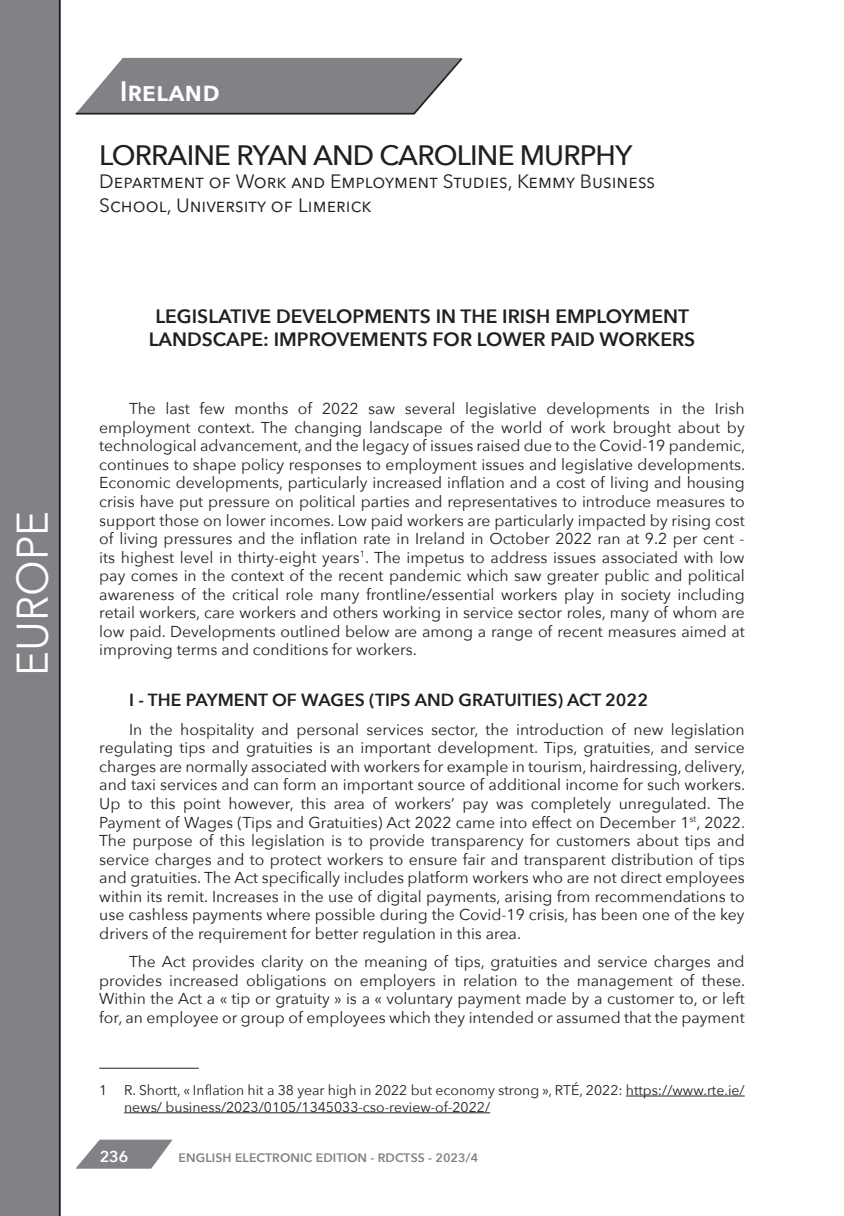
<style>
.page{position:relative;width:844px;height:1216px;background:#fff}
.page>*{position:absolute;margin:0;border:0;box-sizing:border-box;transform-origin:0 0}
.t1{font:44.1px "Avenir Next";color:#fff;scale:.95 1}
.Auteur{font:500 28px "Avenir Next";letter-spacing:-.03em;color:#231f20}
.t2{font:600 28px "Avenir Next";color:#fff}
.Titre_Actualité{font:600 19.25px/23.1px "Avenir Next";color:#231f20;text-align:center}
.Univ__rattachement{font:19.25px/23.1px "Avenir Next";color:#231f20}
.Titre_I_actua{font:600 17.5px "Avenir Next";color:#231f20}
.Corps_Texte_actua{font:15.75px/18.6px "Avenir Next";color:#231f20;text-align:justify}
.t3{font:600 15.75px "Avenir Next";color:#fff}
.Notes_de_fin_actua{font:14px/16.8px "Avenir Next";color:#231f20}
.t4{font:600 12.25px "Avenir Next";letter-spacing:.01em;color:#808285}
</style>
<div class="page">
<div style="left:0;top:0;width:61px;height:1215px;background:#808285"></div>
<svg style="left:75px;top:57px;width:388px;height:58px;background:#8f9093"></svg>
<hr style="left:59px;top:0;width:1px;height:1215px;background:#231f20">
<svg style="left:76px;top:1139px;width:96px;height:29px"></svg>
<hr style="left:99px;top:1067px;width:99px;height:1px;background:#231f20">
<hr style="left:625px;top:1095px;width:119px;height:1px;background:#231f20">
<hr style="left:124px;top:1112px;width:366px;height:1px;background:#231f20">
<h1 class="t1" style="left:-5px;top:675px;width:175px;rotate:-90deg">EUROPE</h1>
<h2 class="t2" style="left:153px;top:67px;width:93px">Algé....</h2>
<h2 class="t2" style="left:120px;top:67px;width:102px">Ireland</h2>
<p class="Auteur" style="left:99px;top:132px;width:534px">LORRAINE RYAN AND CAROLINE MURPHY</p>
<p class="Univ__rattachement" style="left:99px;top:169px;width:557px">Department of Work and Employment Studies, Kemmy Business<br>School, University of Limerick</p>
<p class="Titre_Actualité" style="left:149px;top:304px;width:548px">LEGISLATIVE DEVELOPMENTS IN THE IRISH EMPLOYMENT<br>LANDSCAPE: IMPROVEMENTS FOR LOWER PAID WORKERS</p>
<p class="Corps_Texte_actua" style="left:99px;top:399px;width:647px;text-indent:30px">The last few months of 2022 saw several legislative developments in the Irish employment context. The changing landscape of the world of work brought about by technological advancement, and the legacy of issues raised due to the Covid-19 pandemic, continues to shape policy responses to employment issues and legislative developments.<br>Economic developments, particularly increased inflation and a cost of living and housing crisis have put pressure on political parties and representatives to introduce measures to support those on lower incomes. Low paid workers are particularly impacted by rising cost of living pressures and the inflation rate in Ireland in October 2022 ran at 9.2 per cent - its highest level in thirty-eight years<sup>1</sup>. The impetus to address issues associated with low pay comes in the context of the recent pandemic which saw greater public and political awareness of the critical role many frontline/essential workers play in society including retail workers, care workers and others working in service sector roles, many of whom are low paid. Developments outlined below are among a range of recent measures aimed at improving terms and conditions for workers.</p>
<p class="Titre_I_actua" style="left:129px;top:685px;width:520px">I - THE PAYMENT OF WAGES (TIPS AND GRATUITIES) ACT 2022</p>
<p class="Corps_Texte_actua" style="left:99px;top:719px;width:647px;text-indent:30px">In the hospitality and personal services sector, the introduction of new legislation regulating tips and gratuities is an important development. Tips, gratuities, and service charges are normally associated with workers for example in tourism, hairdressing, delivery, and taxi services and can form an important source of additional income for such workers.<br>Up to this point however, this area of workers’ pay was completely unregulated. The Payment of Wages (Tips and Gratuities) Act 2022 came into effect on December 1<sup>st</sup>, 2022.<br>The purpose of this legislation is to provide transparency for customers about tips and service charges and to protect workers to ensure fair and transparent distribution of tips and gratuities. The Act specifically includes platform workers who are not direct employees within its remit. Increases in the use of digital payments, arising from recommendations to use cashless payments where possible during the Covid-19 crisis, has been one of the key drivers of the requirement for better regulation in this area.</p>
<p class="Corps_Texte_actua" style="left:99px;top:951px;width:647px;text-indent:30px">The Act provides clarity on the meaning of tips, gratuities and service charges and provides increased obligations on employers in relation to the management of these.<br>Within the Act a « tip or gratuity » is a « voluntary payment made by a customer to, or left for, an employee or group of employees which they intended or assumed that the payment</p>
<p class="Notes_de_fin_actua" style="left:124px;top:1081px;width:622px;text-indent:-25px">1 R. Shortt, « Inflation hit a 38 year high in 2022 but economy strong », RTÉ, 2022: https://www.rte.ie/ news/ business/2023/0105/1345033-cso-review-of-2022/</p>
<p class="t3" style="left:100px;top:1142px;width:30px">236</p>
<p class="t4" style="left:178px;top:1146px;width:301px">ENGLISH ELECTRONIC EDITION - RDCTSS - 2023/4</p>
</div>
